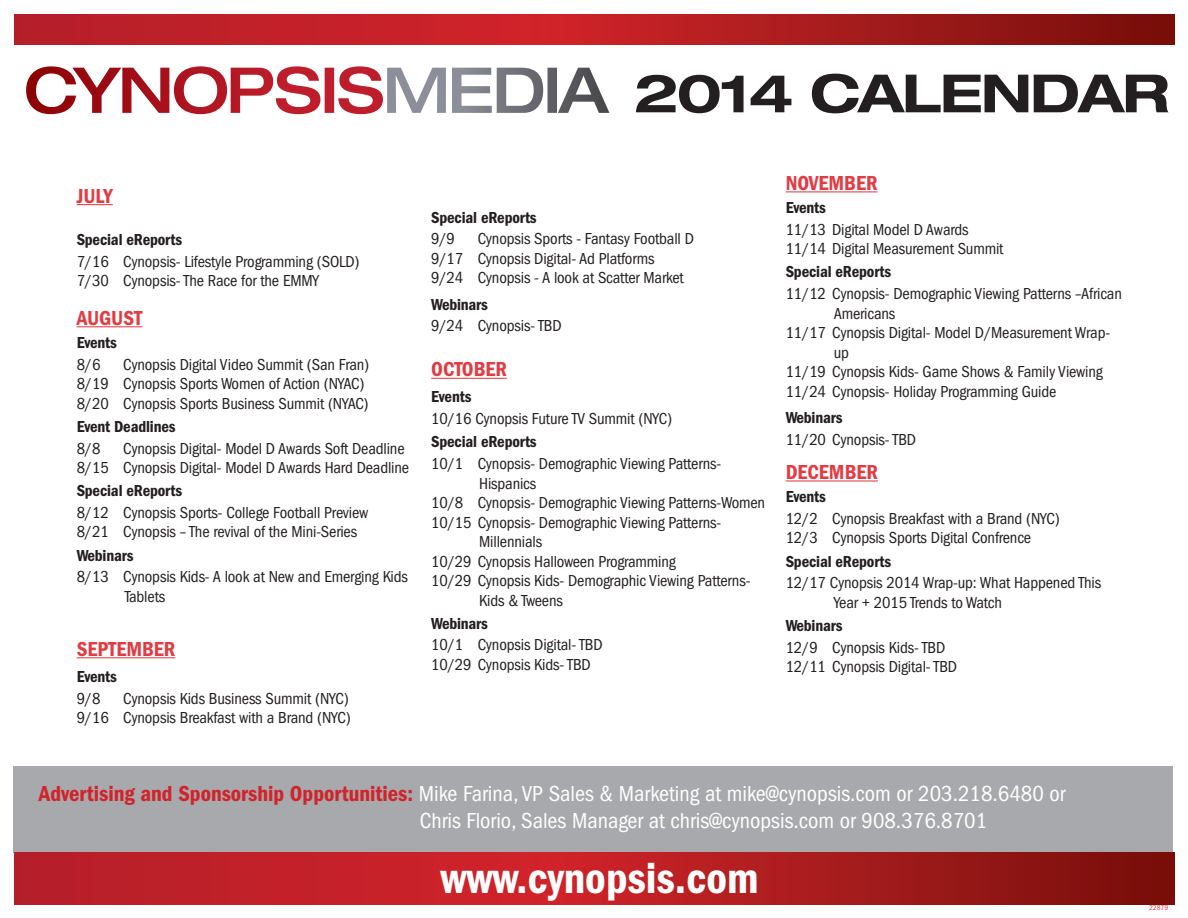
<style>
.page{position:relative;width:1188px;height:918px;background:#fff}
.page>*{position:absolute;margin:0;border:0;box-sizing:border-box;transform-origin:0 0}
.Month{font:700 expanded 52.8px "Helvetica Neue LT Std";letter-spacing:-.04em;color:#231f20;scale:1.05 1}
.Body_Text{font:45px "ITC Franklin Gothic Std Dm Cd";color:#fff}
.Month-2{font:condensed 22.5px/27px "ITC Franklin Gothic Std";color:#fff}
._1{font:21px "ITC Franklin Gothic Std Dm Cd";color:#e13c43}
._3{font:condensed 16.5px/19.5px "ITC Franklin Gothic Std";letter-spacing:-.01em;color:#231f20}
._2{font:16.5px "ITC Franklin Gothic Std Dm Cd";letter-spacing:-.01em;color:#231f20}
._1-2{font:condensed 7.5px "ITC Franklin Gothic Std";color:#e13c43}
.s1{font-family:"ITC Franklin Gothic Std Dm Cd";font-stretch:normal;color:#d1232a}
</style>
<div class="page">
<hr style="left:77px;top:204px;width:36px;height:1px;background:#e13c43">
<hr style="left:77px;top:326px;width:65px;height:1px;background:#e13c43">
<hr style="left:77px;top:657px;width:98px;height:1px;background:#e13c43">
<hr style="left:431px;top:378px;width:76px;height:1px;background:#e13c43">
<hr style="left:786px;top:191px;width:91px;height:1px;background:#e13c43">
<hr style="left:786px;top:480px;width:92px;height:2px;background:#e13c43">
<svg style="left:26px;top:66px;width:583px;height:48px"></svg>
<svg style="left:15px;top:14px;width:1159px;height:30px;background:#b11d21"></svg>
<div style="left:14px;top:766px;width:1159px;height:87px;background:#a8a9ad"></div>
<svg style="left:15px;top:853px;width:1159px;height:51px;background:#b11d21"></svg>
<p class="Month" style="left:634px;top:60px;width:512px">2014 CALENDAR</p>
<p class="_1" style="left:77px;top:184px;width:38px">JULY</p>
<p class="_2" style="left:77px;top:230px;width:107px">Special eReports</p>
<p class="_3" style="left:77px;top:252px;width:284px">7/16 Cynopsis- Lifestyle Programming (SOLD)</p>
<p class="_3" style="left:77px;top:271px;width:244px">7/30 Cynopsis- The Race for the EMMY</p>
<p class="_1" style="left:77px;top:306px;width:67px">AUGUST</p>
<p class="_2" style="left:77px;top:333px;width:42px">Events</p>
<p class="_3" style="left:77px;top:355px;width:25px">8/6</p>
<p class="_3" style="left:123px;top:355px;width:248px">Cynopsis Digital Video Summit (San Fran)</p>
<p class="_3" style="left:77px;top:374px;width:289px">8/19 Cynopsis Sports Women of Action (NYAC)</p>
<p class="_3" style="left:77px;top:394px;width:294px">8/20 Cynopsis Sports Business Summit (NYAC)</p>
<p class="_2" style="left:77px;top:417px;width:100px">Event Deadlines</p>
<p class="_3" style="left:77px;top:438px;width:25px">8/8</p>
<p class="_3" style="left:123px;top:438px;width:283px">Cynopsis Digital- Model D Awards Soft Deadline</p>
<p class="_3" style="left:77px;top:458px;width:334px">8/15 Cynopsis Digital- Model D Awards Hard Deadline</p>
<p class="_2" style="left:77px;top:481px;width:107px">Special eReports</p>
<p class="_3" style="left:77px;top:503px;width:293px">8/12 Cynopsis Sports- College Football Preview</p>
<p class="_3" style="left:77px;top:522px;width:282px">8/21 Cynopsis – The revival of the Mini-Series</p>
<p class="_2" style="left:77px;top:546px;width:58px">Webinars</p>
<p class="_3" style="left:125px;top:567px;width:285px;text-indent:-48px">8/13 Cynopsis Kids- A look at New and Emerging Kids<br>Tablets</p>
<p class="_1" style="left:77px;top:637px;width:100px">SEPTEMBER</p>
<p class="_2" style="left:77px;top:667px;width:42px">Events</p>
<p class="_3" style="left:77px;top:689px;width:25px">9/8</p>
<p class="_3" style="left:123px;top:689px;width:227px">Cynopsis Kids Business Summit (NYC)</p>
<p class="_3" style="left:77px;top:708px;width:276px">9/16 Cynopsis Breakfast with a Brand (NYC)</p>
<p class="_2" style="left:431px;top:208px;width:107px">Special eReports</p>
<p class="_3" style="left:431px;top:229px;width:25px">9/9</p>
<p class="_3" style="left:478px;top:229px;width:218px">Cynopsis Sports - Fantasy Football D</p>
<p class="_3" style="left:431px;top:249px;width:225px">9/17 Cynopsis Digital- Ad Platforms</p>
<p class="_3" style="left:431px;top:268px;width:254px">9/24 Cynopsis - A look at Scatter Market</p>
<p class="_2" style="left:431px;top:295px;width:58px">Webinars</p>
<p class="_3" style="left:431px;top:316px;width:132px">9/24 Cynopsis- TBD</p>
<p class="_1" style="left:431px;top:357px;width:77px">OCTOBER</p>
<p class="_2" style="left:431px;top:388px;width:42px">Events</p>
<p class="_3" style="left:431px;top:409px;width:242px">10/16 Cynopsis Future TV Summit (NYC)</p>
<p class="_2" style="left:431px;top:432px;width:107px">Special eReports</p>
<p class="_3" style="left:479px;top:454px;width:244px;text-indent:-48px">10/1 Cynopsis- Demographic Viewing Patterns-<br>Hispanics</p>
<p class="_3" style="left:431px;top:493px;width:336px">10/8 Cynopsis- Demographic Viewing Patterns-Women</p>
<p class="_3" style="left:479px;top:512px;width:244px;text-indent:-48px">10/15 Cynopsis- Demographic Viewing Patterns-<br>Millennials</p>
<p class="_3" style="left:431px;top:551px;width:246px">10/29 Cynopsis Halloween Programming</p>
<p class="_3" style="left:479px;top:571px;width:273px;text-indent:-48px">10/29 Cynopsis Kids- Demographic Viewing Patterns-<br>Kids &amp; Tweens</p>
<p class="_2" style="left:431px;top:614px;width:58px">Webinars</p>
<p class="_3" style="left:431px;top:635px;width:173px">10/1 Cynopsis Digital- TBD</p>
<p class="_3" style="left:431px;top:655px;width:161px">10/29 Cynopsis Kids- TBD</p>
<p class="_1" style="left:786px;top:171px;width:93px">NOVEMBER</p>
<p class="_2" style="left:786px;top:198px;width:42px">Events</p>
<p class="_3" style="left:786px;top:220px;width:185px">11/13 Digital Model D Awards</p>
<p class="_3" style="left:786px;top:239px;width:219px">11/14 Digital Measurement Summit</p>
<p class="_2" style="left:786px;top:263px;width:107px">Special eReports</p>
<p class="_3" style="left:834px;top:284px;width:290px;text-indent:-48px">11/12 Cynopsis- Demographic Viewing Patterns –African<br>Americans</p>
<p class="_3" style="left:834px;top:323px;width:278px;text-indent:-48px">11/17 Cynopsis Digital- Model D/Measurement Wrap&shy;up</p>
<p class="_3" style="left:786px;top:362px;width:319px">11/19 Cynopsis Kids- Game Shows &amp; Family Viewing</p>
<p class="_3" style="left:786px;top:382px;width:272px">11/24 Cynopsis- Holiday Programming Guide</p>
<p class="_2" style="left:786px;top:408px;width:58px">Webinars</p>
<p class="_3" style="left:786px;top:429px;width:132px">11/20 Cynopsis- TBD</p>
<p class="_1" style="left:786px;top:460px;width:94px">DECEMBER</p>
<p class="_2" style="left:786px;top:487px;width:42px">Events</p>
<p class="_3" style="left:786px;top:509px;width:276px">12/2 Cynopsis Breakfast with a Brand (NYC)</p>
<p class="_3" style="left:786px;top:528px;width:247px">12/3 Cynopsis Sports Digital Confrence</p>
<p class="_2" style="left:786px;top:552px;width:107px">Special eReports</p>
<p class="_3" style="left:834px;top:573px;width:269px;text-indent:-48px">12/17 Cynopsis 2014 Wrap-up: What Happened This<br>Year + 2015 Trends to Watch</p>
<p class="_2" style="left:786px;top:616px;width:58px">Webinars</p>
<p class="_3" style="left:786px;top:638px;width:161px">12/9 Cynopsis Kids- TBD</p>
<p class="_3" style="left:786px;top:657px;width:173px">12/11 Cynopsis Digital- TBD</p>
<p class="Month-2" style="left:420px;top:781px;width:647px;text-indent:-381px"><span class="s1">Advertising and Sponsorship Opportunities:</span> Mike Farina, VP Sales &amp; Marketing at mike@cynopsis.com or 203.218.6480 or<br>Chris Florio, Sales Manager at chris@cynopsis.com or 908.376.8701</p>
<p class="Body_Text" style="left:440px;top:852px;width:320px">www.cynopsis.com</p>
<p class="_1-2" style="left:1149px;top:903px;width:21px">22879</p>
</div>
